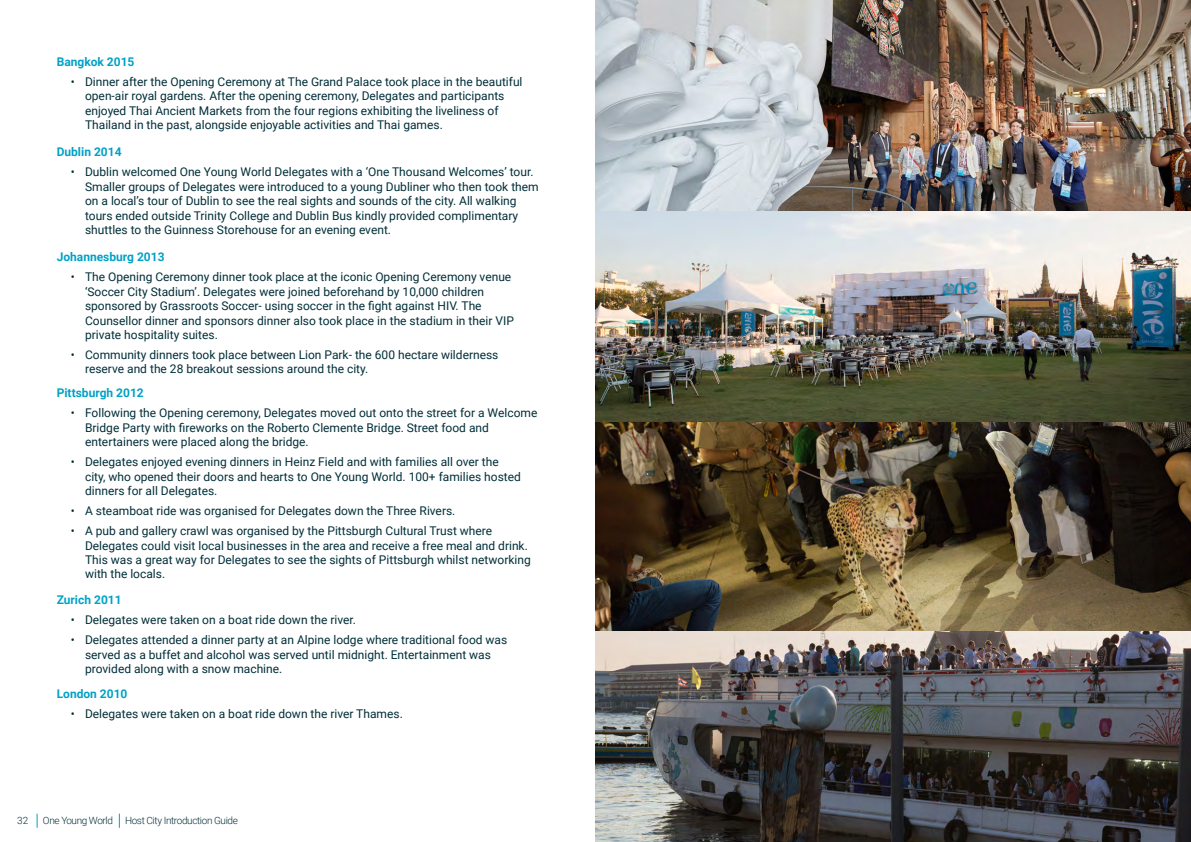
<style>
.page{position:relative;width:1191px;height:842px;background:#fff}
.page>*{position:absolute;margin:0;border:0;box-sizing:border-box;transform-origin:0 0}
.t1{font:12px/14.4px "Roboto";color:#012e38}
.t2{font:700 12px "Roboto";color:#00a2c7}
.t3{font:300 10px "Roboto";letter-spacing:-.04em;color:#012e38}
</style>
<div class="page">
<img style="left:595px;top:0;width:596px;height:842px">
<svg style="left:37px;top:814px;width:1px;height:14px"></svg>
<svg style="left:119px;top:814px;width:1px;height:14px"></svg>
<p class="t2" style="left:57px;top:53px;width:79px">Bangkok 2015</p>
<p class="t1" style="left:85px;top:74px;width:439px;text-indent:-14px">• Dinner after the Opening Ceremony at The Grand Palace took place in the beautiful open-air royal gardens. After the opening ceremony, Delegates and participants enjoyed Thai Ancient Markets from the four regions exhibiting the liveliness of Thailand in the past, alongside enjoyable activities and Thai games.</p>
<p class="t2" style="left:57px;top:144px;width:66px">Dublin 2014</p>
<p class="t1" style="left:85px;top:165px;width:455px;text-indent:-14px">• Dublin welcomed One Young World Delegates with a ‘One Thousand Welcomes’ tour.<br>Smaller groups of Delegates were introduced to a young Dubliner who then took them on a local’s tour of Dublin to see the real sights and sounds of the city. All walking tours ended outside Trinity College and Dublin Bus kindly provided complimentary shuttles to the Guinness Storehouse for an evening event.</p>
<p class="t2" style="left:57px;top:249px;width:109px">Johannesburg 2013</p>
<p class="t1" style="left:85px;top:269px;width:430px;text-indent:-14px">• The Opening Ceremony dinner took place at the iconic Opening Ceremony venue ‘Soccer City Stadium’. Delegates were joined beforehand by 10,000 children sponsored by Grassroots Soccer- using soccer in the fight against HIV. The Counsellor dinner and sponsors dinner also took place in the stadium in their VIP private hospitality suites.</p>
<p class="t1" style="left:85px;top:347px;width:415px;text-indent:-14px">• Community dinners took place between Lion Park- the 600 hectare wilderness reserve and the 28 breakout sessions around the city.</p>
<p class="t2" style="left:57px;top:385px;width:89px">Pittsburgh 2012</p>
<p class="t1" style="left:85px;top:405px;width:454px;text-indent:-14px">• Following the Opening ceremony, Delegates moved out onto the street for a Welcome<br>Bridge Party with fireworks on the Roberto Clemente Bridge. Street food and entertainers were placed along the bridge.</p>
<p class="t1" style="left:85px;top:454px;width:437px;text-indent:-14px">• Delegates enjoyed evening dinners in Heinz Field and with families all over the city, who opened their doors and hearts to One Young World. 100+ families hosted dinners for all Delegates.</p>
<p class="t1" style="left:71px;top:503px;width:386px">• A steamboat ride was organised for Delegates down the Three Rivers.</p>
<p class="t1" style="left:85px;top:523px;width:447px;text-indent:-14px">• A pub and gallery crawl was organised by the Pittsburgh Cultural Trust where Delegates could visit local businesses in the area and receive a free meal and drink.<br>This was a great way for Delegates to see the sights of Pittsburgh whilst networking with the locals.</p>
<p class="t2" style="left:57px;top:592px;width:66px">Zurich 2011</p>
<p class="t1" style="left:71px;top:612px;width:287px">• Delegates were taken on a boat ride down the river.</p>
<p class="t1" style="left:85px;top:632px;width:424px;text-indent:-14px">• Delegates attended a dinner party at an Alpine lodge where traditional food was served as a buffet and alcohol was served until midnight. Entertainment was provided along with a snow machine.</p>
<p class="t2" style="left:57px;top:685px;width:72px">London 2010</p>
<p class="t1" style="left:71px;top:706px;width:333px">• Delegates were taken on a boat ride down the river Thames.</p>
<p class="t3" style="left:17px;top:813px;width:13px">32</p>
<p class="t3" style="left:43px;top:813px;width:196px">One Young World Host City Introduction Guide</p>
</div>
